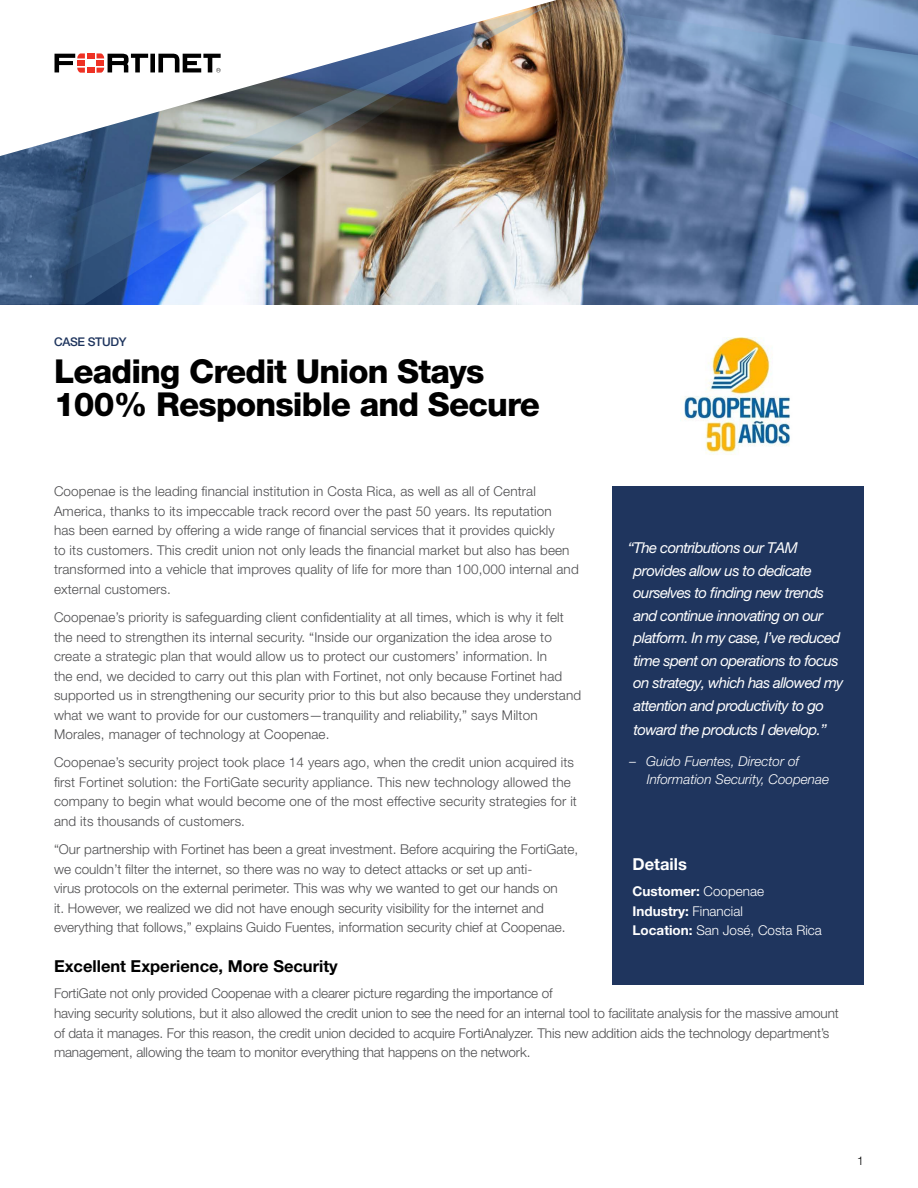
<style>
.page{position:relative;width:918px;height:1188px;background:#fff}
.page>*{position:absolute;margin:0;border:0;box-sizing:border-box;transform-origin:0 0}
.Main_Title{font:800 33px/33px "Helvetica Neue LT Pro";letter-spacing:-.025em;color:#000}
.Body_Copy_SUBHEAD__B{font:700 16.5px "Helvetica Neue LT Pro";color:#000}
.Sidebar_headline__Bl{font:700 16.5px "Helvetica Neue LT Pro";color:#fff}
.INSET_QUOTE{font:italic 15px/22.5px "Helvetica Neue LT Pro";letter-spacing:-.04em;color:#fff}
.Body_Copy{font:300 13.5px/19.5px "Helvetica Neue LT Pro";letter-spacing:.01em;color:#4d4d4f}
.Body_Copy-2{font:300 13.5px/19.5px "Helvetica Neue LT Pro";letter-spacing:-.01em;color:#4d4d4f}
.INSET_QUOTE_-_NAME{font:italic 300 13.5px/18px "Helvetica Neue LT Pro";color:#fff}
.Sidebar_Copy{font:700 13.5px "Helvetica Neue LT Pro";color:#fff}
.Sidebar_Copy-2{font:300 13.5px "Helvetica Neue LT Pro";color:#fff}
.Page_Header{font:500 12px "Helvetica Neue LT Pro";letter-spacing:-.025em;color:#1f355e}
.t1{font:300 12px "Helvetica Neue LT Pro";color:#000}
.s1{font-weight:300}
.s2{font-weight:700}
</style>
<div class="page">
<img style="left:553px;top:164px;width:365px;height:141px">
<svg style="left:605px;top:0;width:313px;height:4px"></svg>
<svg style="left:553px;top:4px;width:365px;height:160px;background:#6a85ac"></svg>
<img style="left:0;top:160px;width:553px;height:145px">
<img style="left:0;top:0;width:605px;height:160px">
<svg style="left:55px;top:53px;width:166px;height:20px"></svg>
<div style="left:612px;top:487px;width:252px;height:498px;background:#1f355e"></div>
<img style="left:684px;top:338px;width:106px;height:117px">
<p class="Page_Header" style="left:54px;top:335px;width:74px">CASE STUDY</p>
<p class="Main_Title" style="left:54px;top:354px;width:487px">Leading Credit Union Stays<br>100% Responsible and Secure</p>
<p class="Body_Copy" style="left:54px;top:481px;width:526px">Coopenae is the leading financial institution in Costa Rica, as well as all of Central America, thanks to its impeccable track record over the past 50 years. Its reputation<br>has been earned by offering a wide range of financial services that it provides quickly<br>to its customers. This credit union not only leads the financial market but also has been transformed into a vehicle that improves quality of life for more than 100,000 internal and external customers.</p>
<p class="Body_Copy" style="left:54px;top:607px;width:529px">Coopenae’s priority is safeguarding client confidentiality at all times, which is why it felt the need to strengthen its internal security. “Inside our organization the idea arose to create a strategic plan that would allow us to protect our customers’ information. In<br>the end, we decided to carry out this plan with Fortinet, not only because Fortinet had supported us in strengthening our security prior to this but also because they understand what we want to provide for our customers—tranquility and reliability,” says Milton Morales, manager of technology at Coopenae.</p>
<p class="Body_Copy" style="left:54px;top:753px;width:524px">Coopenae’s security project took place 14 years ago, when the credit union acquired its first Fortinet solution: the FortiGate security appliance. This new technology allowed the company to begin what would become one of the most effective security strategies for it and its thousands of customers.</p>
<p class="Body_Copy" style="left:54px;top:840px;width:526px">“Our partnership with Fortinet has been a great investment. Before acquiring the FortiGate, we couldn’t filter the internet, so there was no way to detect attacks or set up anti-<br>virus protocols on the external perimeter. This was why we wanted to get our hands on<br>it. However, we realized we did not have enough security visibility for the internet and everything that follows,” explains Guido Fuentes, information security chief at Coopenae.</p>
<p class="Body_Copy_SUBHEAD__B" style="left:54px;top:956px;width:285px">Excellent Experience, More Security</p>
<p class="Body_Copy-2" style="left:54px;top:983px;width:500px">FortiGate not only provided Coopenae with a clearer picture regarding the importance of</p>
<p class="INSET_QUOTE" style="left:633px;top:537px;width:212px;text-indent:-6px">“The contributions our TAM provides allow us to dedicate ourselves to finding new trends and continue innovating on our platform. In my case, I’ve reduced time spent on operations to focus on strategy, which has allowed my attention and productivity to go</p>
<p class="INSET_QUOTE" style="left:633px;top:718px;width:195px">toward the products I develop.”</p>
<p class="INSET_QUOTE_-_NAME" style="left:647px;top:752px;width:184px;text-indent:-17px">– Guido Fuentes, Director of<br>Information Security, Coopenae</p>
<p class="Sidebar_headline__Bl" style="left:633px;top:854px;width:56px">Details</p>
<p class="Sidebar_Copy" style="left:633px;top:883px;width:133px">Customer: <span class="s1">Coopenae</span></p>
<p class="Sidebar_Copy" style="left:633px;top:902px;width:112px">Industry: <span class="s1">Financial</span></p>
<p class="Sidebar_Copy-2" style="left:633px;top:922px;width:191px"><span class="s2">Location:</span> San José, Costa Rica</p>
<p class="Body_Copy-2" style="left:54px;top:1004px;width:786px">having security solutions, but it also allowed the credit union to see the need for an internal tool to facilitate analysis for the massive amount of data it manages. For this reason, the credit union decided to acquire FortiAnalyzer. This new addition aids the technology department’s management, allowing the team to monitor everything that happens on the network.</p>
<p class="t1" style="left:857px;top:1154px;width:8px">1</p>
</div>
